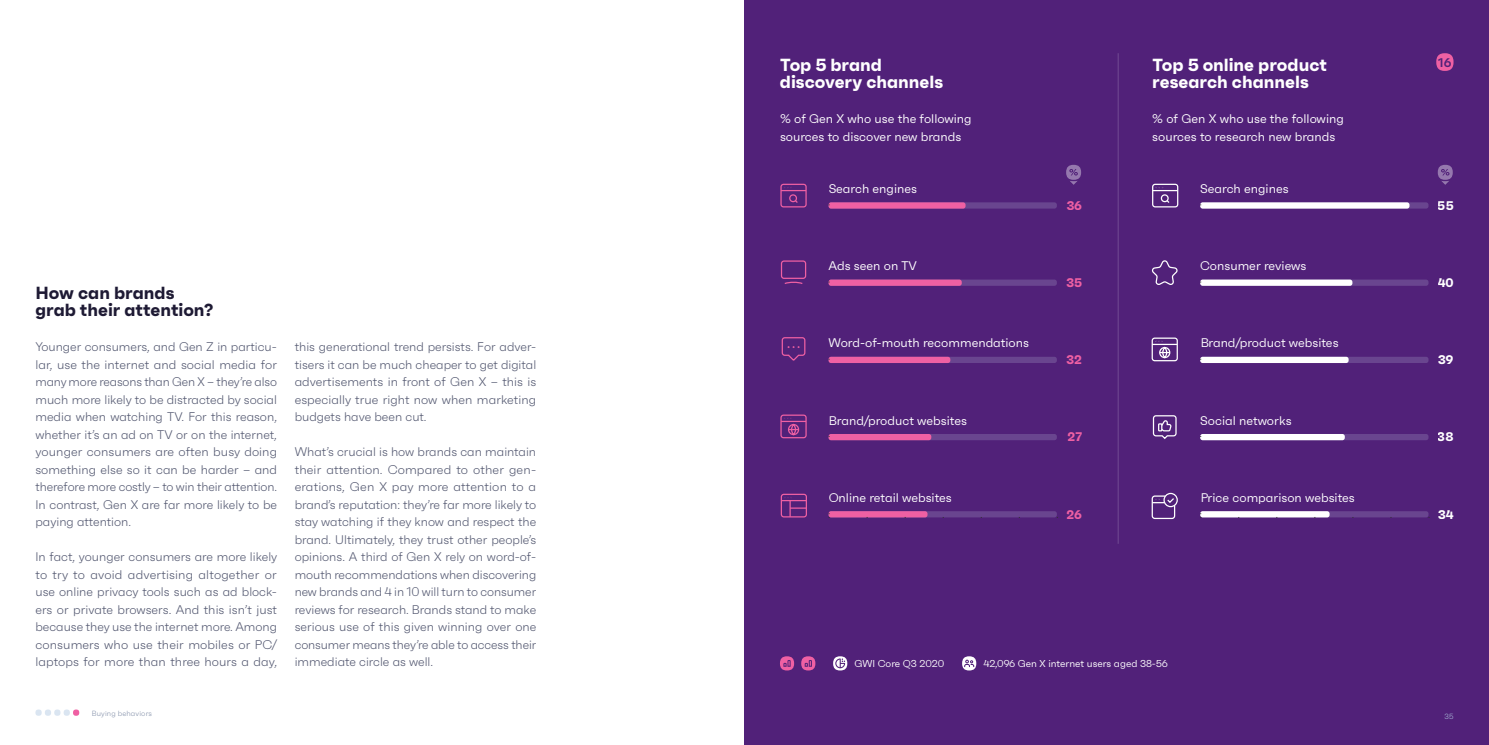
<style>
.page{position:relative;width:1489px;height:745px;background:#fff}
.page>*{position:absolute;margin:0;border:0;box-sizing:border-box;transform-origin:0 0}
.t1{font:700 17.5px/17.5px "Faktum";color:#fff}
.t2{font:700 17.5px/17.5px "Faktum";letter-spacing:-.005em;color:#1e1a34}
.t3{font:300 12.5px/17.5px "Faktum";color:#4f546d;text-align:justify}
.t4{font:12.5px/17.5px "Faktum";color:#fff}
.t5{font:700 12.5px "Faktum";color:#ef60a3}
.t6{font:700 12.5px "Faktum";color:#fff}
.t7{font:600 12.5px "Faktum";color:#512179}
.t8{font:10px "Faktum";color:#fff}
.t9{font:300 7.5px "Faktum";letter-spacing:.02em;color:#808da7}
.t10{font:300 7.5px "Faktum";color:#b1c7e0}
</style>
<div class="page">
<div style="left:744px;top:0;width:744px;height:744px;background:#512179"></div>
<div style="left:828px;top:202px;width:228px;height:6px;background:#69458f;border-radius:3px"></div>
<div style="left:828px;top:279px;width:228px;height:6px;background:#69458f;border-radius:3px"></div>
<div style="left:828px;top:356px;width:228px;height:7px;background:#69458f;border-radius:3px"></div>
<div style="left:828px;top:433px;width:228px;height:7px;background:#69458f;border-radius:3px"></div>
<div style="left:828px;top:511px;width:228px;height:6px;background:#69458f;border-radius:3px"></div>
<div style="left:828px;top:202px;width:137px;height:6px;background:#ef60a3;border-radius:3px"></div>
<div style="left:828px;top:279px;width:133px;height:6px;background:#ef60a3;border-radius:3px"></div>
<div style="left:828px;top:356px;width:122px;height:7px;background:#ef60a3;border-radius:3px"></div>
<div style="left:828px;top:433px;width:103px;height:7px;background:#ef60a3;border-radius:3px"></div>
<div style="left:828px;top:511px;width:99px;height:6px;background:#ef60a3;border-radius:3px"></div>
<hr style="left:828px;top:517px;width:228px;height:1px;background:#333">
<hr style="left:828px;top:202px;width:1px;height:315px;background:#333">
<svg style="left:1066px;top:165px;width:15px;height:20px"></svg>
<div style="left:780px;top:183px;width:26px;height:24px;border:1px solid #ef60a3;border-radius:2px"></div>
<svg style="left:781px;top:186px;width:25px;height:18px"></svg>
<div style="left:780px;top:260px;width:26px;height:19px;border:1px solid #ef60a3;border-radius:2px"></div>
<svg style="left:784px;top:282px;width:19px;height:2px"></svg>
<svg style="left:781px;top:337px;width:25px;height:24px"></svg>
<div style="left:780px;top:414px;width:26px;height:24px;border:1px solid #ef60a3;border-radius:2px"></div>
<hr style="left:781px;top:420px;width:25px;height:2px;background:#ef60a3">
<div style="left:788px;top:423px;width:11px;height:12px;border:1px solid #ef60a3;border-radius:50%"></div>
<svg style="left:783px;top:418px;width:15px;height:18px"></svg>
<div style="left:1151px;top:337px;width:26px;height:24px;border:1px solid #fff;border-radius:2px"></div>
<hr style="left:1152px;top:343px;width:25px;height:2px;background:#fff">
<div style="left:1158px;top:347px;width:12px;height:11px;border:1px solid #fff;border-radius:50%"></div>
<svg style="left:1154px;top:340px;width:15px;height:19px"></svg>
<div style="left:780px;top:493px;width:27px;height:24px;border:1px solid #ef60a3;border-radius:2px"></div>
<hr style="left:781px;top:499px;width:25px;height:2px;background:#ef60a3">
<svg style="left:783px;top:496px;width:23px;height:20px"></svg>
<div style="left:1200px;top:202px;width:228px;height:6px;background:#69458f;border-radius:2px"></div>
<div style="left:1200px;top:279px;width:228px;height:6px;background:#69458f;border-radius:2px"></div>
<div style="left:1200px;top:356px;width:228px;height:7px;background:#69458f;border-radius:2px"></div>
<div style="left:1200px;top:433px;width:228px;height:7px;background:#69458f;border-radius:2px"></div>
<div style="left:1200px;top:511px;width:228px;height:6px;background:#69458f;border-radius:2px"></div>
<div style="left:1200px;top:202px;width:209px;height:6px;background:#fff;border-radius:2px"></div>
<div style="left:1200px;top:279px;width:152px;height:6px;background:#fff;border-radius:2px"></div>
<div style="left:1200px;top:356px;width:148px;height:7px;background:#fff;border-radius:2px"></div>
<div style="left:1200px;top:433px;width:144px;height:7px;background:#fff;border-radius:2px"></div>
<div style="left:1200px;top:511px;width:129px;height:6px;background:#fff;border-radius:2px"></div>
<hr style="left:1200px;top:517px;width:228px;height:1px;background:#333">
<hr style="left:1200px;top:202px;width:1px;height:315px;background:#333">
<svg style="left:1437px;top:165px;width:15px;height:20px"></svg>
<div style="left:1151px;top:183px;width:27px;height:24px;border:1px solid #fff;border-radius:2px"></div>
<svg style="left:1152px;top:186px;width:25px;height:18px"></svg>
<svg style="left:1151px;top:260px;width:26px;height:25px"></svg>
<svg style="left:1152px;top:415px;width:25px;height:25px"></svg>
<div style="left:1163px;top:492px;width:14px;height:15px;border:1px solid #fff;border-radius:50%"></div>
<svg style="left:1151px;top:494px;width:24px;height:25px"></svg>
<hr style="left:1117px;top:53px;width:1px;height:490px;background:#fff">
<svg style="left:833px;top:656px;width:14px;height:14px"></svg>
<svg style="left:962px;top:656px;width:14px;height:14px"></svg>
<svg style="left:780px;top:656px;width:14px;height:14px"></svg>
<svg style="left:801px;top:656px;width:14px;height:14px"></svg>
<div style="left:1435px;top:53px;width:18px;height:18px;background:#ef60a3;border-radius:50%"></div>
<svg style="left:45px;top:709px;width:34px;height:6px"></svg>
<div style="left:35px;top:709px;width:7px;height:6px;background:#dae5f1;border-radius:50%"></div>
<h1 class="t2" style="left:35px;top:283px;width:179px">How can brands grab their attention?</h1>
<p class="t3" style="left:35px;top:338px;width:243px">Younger consumers, and Gen Z in particu&shy;lar, use the internet and social media for many more reasons than Gen X – they’re also much more likely to be distracted by social media when watching TV. For this reason, whether it’s an ad on TV or on the internet, younger consumers are often busy doing something else so it can be harder – and therefore more costly – to win their attention.<br>In contrast, Gen X are far more likely to be paying attention.</p>
<p class="t3" style="left:35px;top:548px;width:243px">In fact, younger consumers are more likely to try to avoid advertising altogether or use online privacy tools such as ad block&shy;ers or private browsers. And this isn’t just because they use the internet more. Among consumers who use their mobiles or PC/ laptops for more than three hours a day,</p>
<p class="t9" style="left:92px;top:708px;width:62px">Buying behaviors</p>
<p class="t3" style="left:295px;top:338px;width:243px">this generational trend persists. For adver&shy;tisers it can be much cheaper to get digital advertisements in front of Gen X – this is especially true right now when marketing budgets have been cut.</p>
<p class="t3" style="left:295px;top:443px;width:243px">What’s crucial is how brands can maintain their attention. Compared to other gen&shy;erations, Gen X pay more attention to a brand’s reputation: they’re far more likely to stay watching if they know and respect the brand. Ultimately, they trust other people’s opinions. A third of Gen X rely on word-of&shy;mouth recommendations when discovering new brands and 4 in 10 will turn to consumer reviews for research. Brands stand to make serious use of this given winning over one consumer means they’re able to access their immediate circle as well.</p>
<h1 class="t1" style="left:780px;top:55px;width:165px">Top 5 brand discovery channels</h1>
<h1 class="t1" style="left:1152px;top:55px;width:176px">Top 5 online product research channels</h1>
<p class="t4" style="left:780px;top:110px;width:193px">% of Gen X who use the following sources to discover new brands</p>
<p class="t4" style="left:1152px;top:110px;width:193px">% of Gen X who use the following sources to research new brands</p>
<p class="t4" style="left:828px;top:180px;width:90px">Search engines</p>
<p class="t4" style="left:1200px;top:180px;width:90px">Search engines</p>
<p class="t5" style="left:1066px;top:197px;width:17px">36</p>
<p class="t4" style="left:828px;top:257px;width:90px">Ads seen on TV</p>
<p class="t4" style="left:1200px;top:257px;width:108px">Consumer reviews</p>
<p class="t5" style="left:1066px;top:274px;width:17px">35</p>
<p class="t4" style="left:828px;top:334px;width:202px">Word-of-mouth recommendations</p>
<p class="t4" style="left:1200px;top:334px;width:140px">Brand/product websites</p>
<p class="t5" style="left:1066px;top:351px;width:17px">32</p>
<p class="t4" style="left:828px;top:411px;width:140px">Brand/product websites</p>
<p class="t4" style="left:1200px;top:411px;width:93px">Social networks</p>
<p class="t5" style="left:1067px;top:429px;width:16px">27</p>
<p class="t4" style="left:828px;top:488px;width:125px">Online retail websites</p>
<p class="t4" style="left:1200px;top:488px;width:156px">Price comparison websites</p>
<p class="t5" style="left:1066px;top:506px;width:17px">26</p>
<p class="t8" style="left:854px;top:657px;width:91px">GWI Core Q3 2020</p>
<p class="t8" style="left:983px;top:657px;width:186px">42,096 Gen X internet users aged 38-56</p>
<p class="t7" style="left:1437px;top:54px;width:15px">16</p>
<p class="t6" style="left:1437px;top:197px;width:17px">55</p>
<p class="t6" style="left:1437px;top:274px;width:17px">40</p>
<p class="t6" style="left:1438px;top:351px;width:17px">39</p>
<p class="t6" style="left:1437px;top:429px;width:17px">38</p>
<p class="t6" style="left:1437px;top:506px;width:17px">34</p>
<p class="t10" style="left:1444px;top:711px;width:11px">35</p>
</div>
